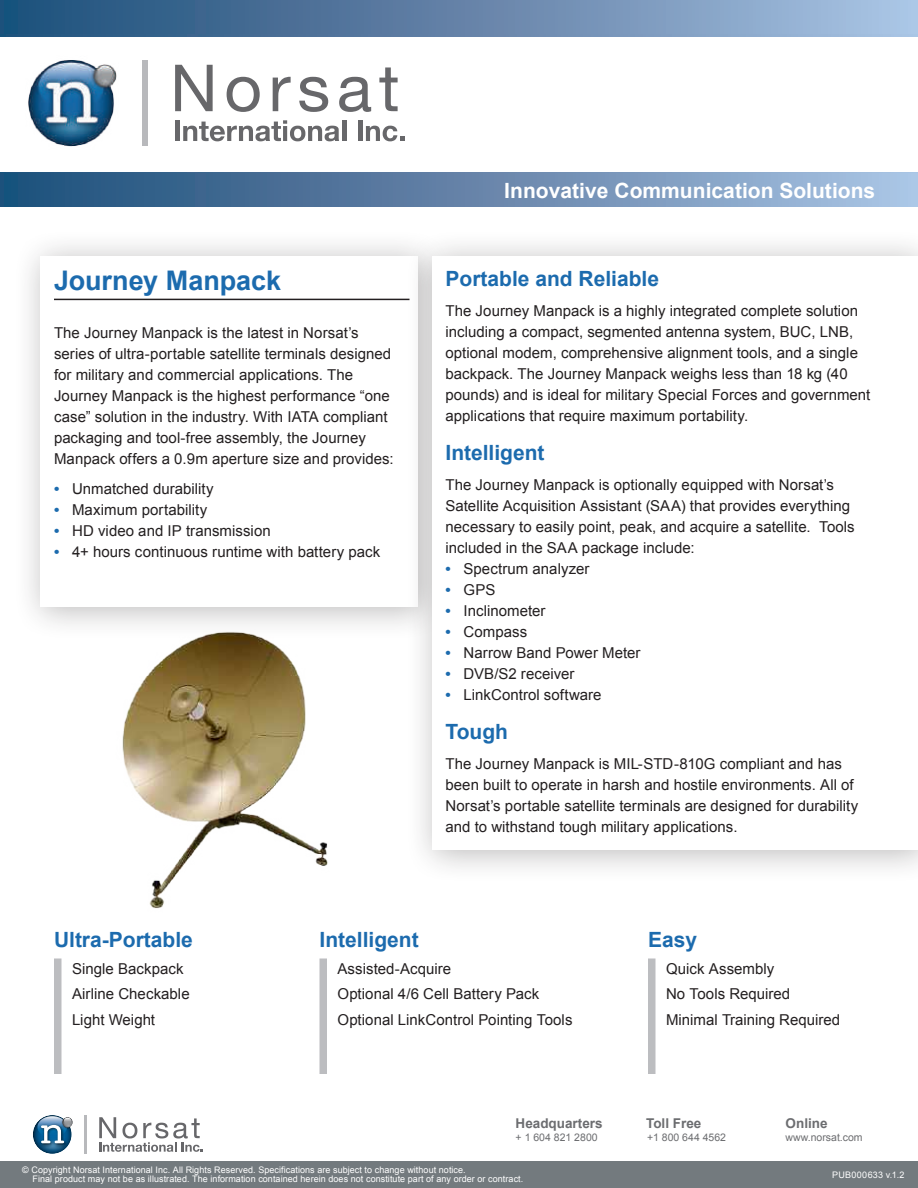
<style>
.page{position:relative;width:918px;height:1188px;background:#fff}
.page>*{position:absolute;margin:0;border:0;box-sizing:border-box;transform-origin:0 0}
.t1{font:700 27px "Arial";color:#1c6bae}
.t2{font:700 21px "Arial";color:#1c6bae}
.t3{font:700 21px "Arial";color:#fff}
.t4{font:15px/21px "Arial";color:#231f20}
.t5{font:700 13.5px "Arial";color:#6c6d70}
.t6{font:10.5px "Arial";color:#6c6d70}
.t7{font:9px/9.6px "Arial";letter-spacing:.005em;color:#fff}
.t8{font:9px "Arial";letter-spacing:.03em;color:#fff}
.s1{font-weight:700;color:#1c6bae}
</style>
<div class="page">
<div style="left:0;top:0;width:918px;height:36px;background:linear-gradient(to right,#1e4c77,#a8bfdf)"></div>
<svg style="left:0;top:172px;width:918px;height:2px;background:#6385ab"></svg>
<div style="left:0;top:0;width:918px;height:33px;background:linear-gradient(to right,#1c4b76,#abc1e1)"></div>
<div style="left:0;top:174px;width:918px;height:33px;background:linear-gradient(to right,#1c4b76,#abc1e1)"></div>
<svg style="left:175px;top:65px;width:38px;height:46px"></svg>
<svg style="left:227px;top:77px;width:33px;height:35px"></svg>
<svg style="left:273px;top:77px;width:18px;height:34px"></svg>
<svg style="left:299px;top:77px;width:29px;height:35px"></svg>
<svg style="left:339px;top:77px;width:32px;height:35px"></svg>
<svg style="left:379px;top:67px;width:19px;height:44px"></svg>
<div style="left:175px;top:120px;width:5px;height:21px;background:#67676a"></div>
<svg style="left:183px;top:120px;width:156px;height:21px"></svg>
<hr style="left:342px;top:120px;width:4px;height:21px;background:#67676a">
<hr style="left:358px;top:120px;width:4px;height:21px;background:#67676a">
<svg style="left:366px;top:126px;width:38px;height:15px"></svg>
<div style="left:143px;top:60px;width:5px;height:86px;background:#b8b9bc"></div>
<img style="left:28px;top:60px;width:89px;height:87px">
<div style="left:0;top:1161px;width:918px;height:27px;background:#737b7f"></div>
<svg style="left:99px;top:1117px;width:104px;height:35px"></svg>
<hr style="left:85px;top:1115px;width:2px;height:39px;background:#b8b9bc">
<svg style="left:33px;top:1115px;width:40px;height:39px"></svg>
<div style="left:13px;top:229px;width:439px;height:412px;background:#231f20;opacity:.3"></div>
<div style="left:40px;top:256px;width:378px;height:352px;background:#fff"></div>
<hr style="left:54px;top:299px;width:356px;height:1px;background:#231f20">
<div style="left:405px;top:229px;width:513px;height:655px;background:#231f20;opacity:.3"></div>
<div style="left:432px;top:256px;width:486px;height:594px;background:#fff"></div>
<div style="left:54px;top:958px;width:8px;height:116px;background:#bcbdc0"></div>
<div style="left:320px;top:958px;width:7px;height:116px;background:#bcbdc0"></div>
<div style="left:648px;top:958px;width:8px;height:116px;background:#bcbdc0"></div>
<img style="left:94px;top:615px;width:251px;height:294px">
<h1 class="t1" style="left:54px;top:262px;width:229px">Journey Manpack</h1>
<p class="t4" style="left:54px;top:322px;width:341px">The Journey Manpack is the latest in Norsat’s series of ultra-portable satellite terminals designed for military and commercial applications. The Journey Manpack is the highest performance “one case” solution in the industry. With IATA compliant packaging and tool-free assembly, the Journey Manpack offers a 0.9m aperture size and provides:</p>
<p class="t4" style="left:54px;top:478px;width:161px"><span class="s1">•</span> Unmatched durability</p>
<p class="t4" style="left:54px;top:499px;width:155px"><span class="s1">•</span> Maximum portability</p>
<p class="t4" style="left:54px;top:520px;width:218px"><span class="s1">•</span> HD video and IP transmission</p>
<p class="t4" style="left:54px;top:541px;width:328px"><span class="s1">•</span> 4+ hours continuous runtime with battery pack</p>
<h2 class="t3" style="left:504px;top:176px;width:372px">Innovative Communication Solutions</h2>
<h2 class="t2" style="left:446px;top:265px;width:215px">Portable and Reliable</h2>
<p class="t4" style="left:446px;top:301px;width:426px">The Journey Manpack is a highly integrated complete solution including a compact, segmented antenna system, BUC, LNB, optional modem, comprehensive alignment tools, and a single backpack. The Journey Manpack weighs less than 18 kg (40 pounds) and is ideal for military Special Forces and government applications that require maximum portability.</p>
<h2 class="t2" style="left:446px;top:439px;width:101px">Intelligent</h2>
<p class="t4" style="left:446px;top:475px;width:411px">The Journey Manpack is optionally equipped with Norsat’s Satellite Acquisition Assistant (SAA) that provides everything necessary to easily point, peak, and acquire a satellite. Tools included in the SAA package include:</p>
<p class="t4" style="left:446px;top:559px;width:146px"><span class="s1">•</span> Spectrum analyzer</p>
<p class="t4" style="left:446px;top:580px;width:51px"><span class="s1">•</span> GPS</p>
<p class="t4" style="left:446px;top:601px;width:102px"><span class="s1">•</span> Inclinometer</p>
<p class="t4" style="left:446px;top:622px;width:83px"><span class="s1">•</span> Compass</p>
<p class="t4" style="left:446px;top:643px;width:197px"><span class="s1">•</span> Narrow Band Power Meter</p>
<p class="t4" style="left:446px;top:664px;width:131px"><span class="s1">•</span> DVB/S2 receiver</p>
<p class="t4" style="left:446px;top:685px;width:158px"><span class="s1">•</span> LinkControl software</p>
<h2 class="t2" style="left:446px;top:718px;width:64px">Tough</h2>
<p class="t4" style="left:446px;top:754px;width:414px">The Journey Manpack is MIL-STD-810G compliant and has been built to operate in harsh and hostile environments. All of Norsat’s portable satellite terminals are designed for durability and to withstand tough military applications.</p>
<h2 class="t2" style="left:54px;top:925px;width:140px">Ultra-Portable</h2>
<p class="t4" style="left:72px;top:956px;width:119px;line-height:25.5px">Single Backpack<br>Airline Checkable<br>Light Weight</p>
<h2 class="t2" style="left:320px;top:925px;width:101px">Intelligent</h2>
<p class="t4" style="left:338px;top:956px;width:237px;line-height:25.5px">Assisted-Acquire<br>Optional 4/6 Cell Battery Pack<br>Optional LinkControl Pointing Tools</p>
<h2 class="t2" style="left:648px;top:925px;width:51px">Easy</h2>
<p class="t4" style="left:666px;top:956px;width:176px;line-height:25.5px">Quick Assembly<br>No Tools Required<br>Minimal Training Required</p>
<p class="t5" style="left:516px;top:1114px;width:89px">Headquarters</p>
<p class="t5" style="left:646px;top:1114px;width:57px">Toll Free</p>
<p class="t5" style="left:786px;top:1114px;width:44px">Online</p>
<p class="t6" style="left:516px;top:1130px;width:84px">+ 1 604 821 2800</p>
<p class="t6" style="left:647px;top:1130px;width:81px">+1 800 644 4562</p>
<p class="t6" style="left:786px;top:1130px;width:79px">www.norsat.com</p>
<p class="t7" style="left:33px;top:1165px;width:492px;text-indent:-10px">© Copyright Norsat International Inc. All Rights Reserved. Specifications are subject to change without notice.<br>Final product may not be as illustrated. The information contained herein does not constitute part of any order or contract.</p>
<p class="t8" style="left:832px;top:1169px;width:74px">PUB000633 v.1.2</p>
</div>
